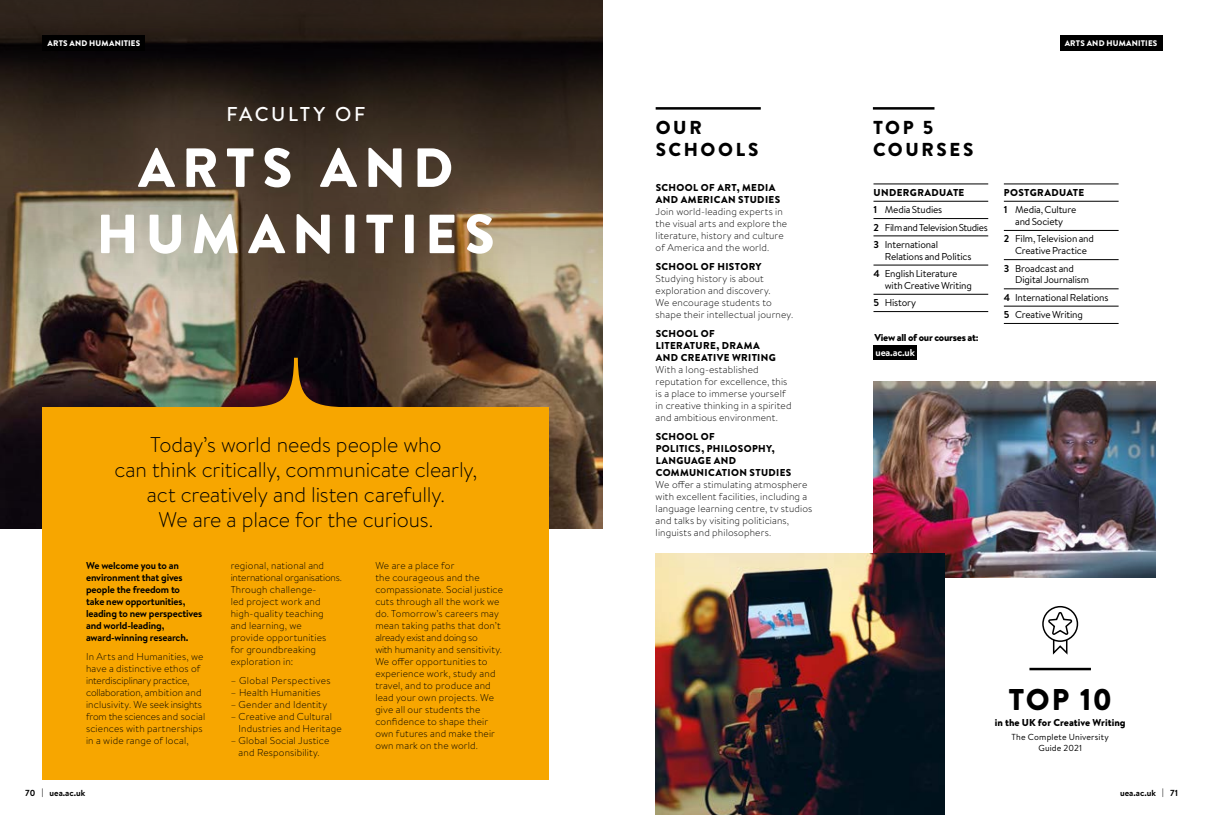
<style>
.page{position:relative;width:1205px;height:815px;background:#fff}
.page>*{position:absolute;margin:0;border:0;box-sizing:border-box;transform-origin:0 0}
.t1{font:900 55px/66.2px "Brandon Text";letter-spacing:.13em;color:#fff;text-align:center}
.t2{font:900 30px "Brandon Text";color:#000}
.t3{font:300 21.25px/25px "Brandon Text";letter-spacing:-.005em;color:#000;text-align:center}
.t4{font:500 20px "Brandon Text";letter-spacing:.125em;color:#fff}
.t5{font:900 18.75px/21.2px "Brandon Text";letter-spacing:.14em;color:#000}
.t6{font:300 10px/12px "Brandon Text";letter-spacing:.015em;color:#000}
.t7{font:10px/17.4px "Brandon Text";letter-spacing:-.015em;color:#000}
.t8{font:900 10px/12px "Brandon Text";letter-spacing:.035em;color:#000}
.t9{font:700 10px/12px "Brandon Text";letter-spacing:-.015em;color:#000}
.t10{font:900 10px "Brandon Text";letter-spacing:.005em;color:#000}
.t11{font:900 10px "Brandon Text";letter-spacing:-.025em;color:#000}
.t12{font:300 10px "Brandon Text";letter-spacing:.035em;color:#000}
.t13{font:700 10px "Brandon Text";letter-spacing:-.025em;color:#fff}
.t14{font:8.75px/10.5px "Brandon Text";letter-spacing:.02em;color:#000;text-align:center}
.t15{font:700 8.75px "Brandon Text";color:#000}
.t16{font:900 8.12px "Brandon Text";letter-spacing:.025em;color:#fff}
.s1{font-weight:900}
.s2{font-weight:700}
</style>
<div class="page">
<svg style="left:0;top:0;width:602px;height:529px;background:#4f4235"></svg>
<svg style="left:244px;top:358px;width:103px;height:103px;background:#46240e"></svg>
<div style="left:43px;top:407px;width:506px;height:373px;background:#f7a600"></div>
<img style="left:873px;top:381px;width:283px;height:197px">
<hr style="left:656px;top:107px;width:105px;height:3px;background:#000">
<hr style="left:873px;top:184px;width:115px;height:1px;background:#000">
<hr style="left:873px;top:201px;width:115px;height:1px;background:#000">
<hr style="left:873px;top:218px;width:115px;height:1px;background:#000">
<hr style="left:873px;top:236px;width:115px;height:1px;background:#000">
<hr style="left:873px;top:265px;width:115px;height:1px;background:#000">
<hr style="left:873px;top:294px;width:115px;height:1px;background:#000">
<hr style="left:873px;top:311px;width:115px;height:1px;background:#000">
<hr style="left:1004px;top:184px;width:114px;height:1px;background:#000">
<hr style="left:1004px;top:201px;width:114px;height:1px;background:#000">
<hr style="left:1004px;top:230px;width:114px;height:1px;background:#000">
<hr style="left:1004px;top:259px;width:114px;height:1px;background:#000">
<hr style="left:1004px;top:289px;width:114px;height:1px;background:#000">
<hr style="left:1004px;top:306px;width:114px;height:1px;background:#000">
<hr style="left:1004px;top:323px;width:114px;height:1px;background:#000">
<hr style="left:873px;top:107px;width:61px;height:3px;background:#000">
<img style="left:656px;top:553px;width:288px;height:262px">
<hr style="left:1029px;top:668px;width:62px;height:2px;background:#000">
<svg style="left:1042px;top:605px;width:37px;height:50px"></svg>
<div style="left:874px;top:345px;width:43px;height:14px;background:#000"></div>
<div style="left:1059px;top:35px;width:103px;height:16px;background:#000"></div>
<div style="left:43px;top:35px;width:102px;height:16px;background:#000"></div>
<p class="t16" style="left:48px;top:38px;width:94px">ARTS AND HUMANITIES</p>
<p class="t16" style="left:1064px;top:38px;width:94px">ARTS AND HUMANITIES</p>
<h3 class="t4" style="left:226px;top:100px;width:141px">FACULTY OF</h3>
<h1 class="t1" style="left:97px;top:134px;width:400px">ARTS AND<br>HUMANITIES</h1>
<h3 class="t3" style="left:114px;top:431px;width:364px">Today’s world needs people who<br>can think critically, communicate clearly, act creatively and listen carefully.<br>We are a place for the curious.</h3>
<p class="t9" style="left:86px;top:559px;width:118px">We welcome you to an environment that gives people the freedom to<br>take new opportunities, leading to new perspectives and world-leading, award-winning research.</p>
<p class="t6" style="left:86px;top:650px;width:121px">In Arts and Humanities, we have a distinctive ethos of interdisciplinary practice, collaboration, ambition and inclusivity. We seek insights from the sciences and social sciences with partnerships in a wide range of local,</p>
<p class="t6" style="left:231px;top:559px;width:113px">regional, national and international organisations.<br>Through challenge-<br>led project work and high-quality teaching and learning, we<br>provide opportunities for groundbreaking exploration in:</p>
<p class="t12" style="left:231px;top:674px;width:101px">– Global Perspectives</p>
<p class="t6" style="left:231px;top:686px;width:92px">– Health Humanities</p>
<p class="t6" style="left:231px;top:698px;width:98px">– Gender and Identity</p>
<p class="t6" style="left:239px;top:710px;width:105px;text-indent:-8px">– Creative and Cultural<br>Industries and Heritage</p>
<p class="t6" style="left:231px;top:734px;width:100px;text-align:center">– Global Social Justice and Responsibility.</p>
<p class="t6" style="left:375px;top:559px;width:129px">We are a place for<br>the courageous and the compassionate. Social justice cuts through all the work we do. Tomorrow’s careers may mean taking paths that don’t already exist and doing so<br>with humanity and sensitivity.<br>We offer opportunities to experience work, study and travel, and to produce and lead your own projects. We give all our students the confidence to shape their own futures and make their own mark on the world.</p>
<h3 class="t5" style="left:656px;top:117px;width:104px">OUR<br>SCHOOLS</h3>
<p class="t8" style="left:656px;top:181px;width:126px">SCHOOL OF ART, MEDIA<br>AND AMERICAN STUDIES</p>
<p class="t6" style="left:656px;top:205px;width:133px">Join world-leading experts in the visual arts and explore the literature, history and culture of America and the world.</p>
<p class="t8" style="left:656px;top:260px;width:107px">SCHOOL OF HISTORY</p>
<p class="t6" style="left:656px;top:272px;width:139px">Studying history is about exploration and discovery.<br>We encourage students to shape their intellectual journey.</p>
<p class="t8" style="left:656px;top:327px;width:122px">SCHOOL OF<br>LITERATURE, DRAMA<br>AND CREATIVE WRITING</p>
<p class="t6" style="left:656px;top:363px;width:137px">With a long-established reputation for excellence, this is a place to immerse yourself in creative thinking in a spirited and ambitious environment.</p>
<p class="t8" style="left:656px;top:430px;width:137px">SCHOOL OF<br>POLITICS, PHILOSOPHY,<br>LANGUAGE AND<br>COMMUNICATION STUDIES</p>
<p class="t6" style="left:656px;top:478px;width:158px">We offer a stimulating atmosphere with excellent facilities, including a language learning centre, tv studios and talks by visiting politicians, linguists and philosophers.</p>
<h3 class="t5" style="left:873px;top:117px;width:102px">TOP 5<br>COURSES</h3>
<p class="t7" style="left:873px;top:183px;width:116px"><span class="s1">UNDERGRADUATE<br></span><span class="s2">1</span> Media Studies<br><span class="s2">2</span> Film and Television Studies<br><span class="s2">3</span> International</p>
<p class="t7" style="left:873px;top:247px;width:99px;text-indent:11px">Relations and Politics<br><span class="s2">4</span> English Literature</p>
<p class="t7" style="left:873px;top:276px;width:100px;text-indent:11px">with Creative Writing<br><span class="s2">5</span> History</p>
<p class="t11" style="left:874px;top:330px;width:106px">View all of our courses at:</p>
<p class="t13" style="left:875px;top:345px;width:41px">uea.ac.uk</p>
<p class="t7" style="left:1004px;top:184px;width:82px"><span class="s1">POSTGRADUATE<br></span><span class="s2">1</span> Media, Culture</p>
<p class="t7" style="left:1004px;top:213px;width:92px;text-indent:11px">and Society<br><span class="s2">2</span> Film, Television and</p>
<p class="t7" style="left:1004px;top:242px;width:85px;text-indent:11px">Creative Practice<br><span class="s2">3</span> Broadcast and</p>
<p class="t7" style="left:1004px;top:271px;width:106px;text-indent:11px">Digital Journalism<br><span class="s2">4</span> International Relations<br><span class="s2">5</span> Creative Writing</p>
<h2 class="t2" style="left:1008px;top:678px;width:105px">TOP 10</h2>
<p class="t10" style="left:994px;top:716px;width:133px">in the UK for Creative Writing</p>
<p class="t14" style="left:1011px;top:732px;width:99px">The Complete University<br>Guide 2021</p>
<p class="t15" style="left:25px;top:787px;width:62px">70 | uea.ac.uk</p>
<p class="t15" style="left:1120px;top:787px;width:59px">uea.ac.uk | 71</p>
</div>
